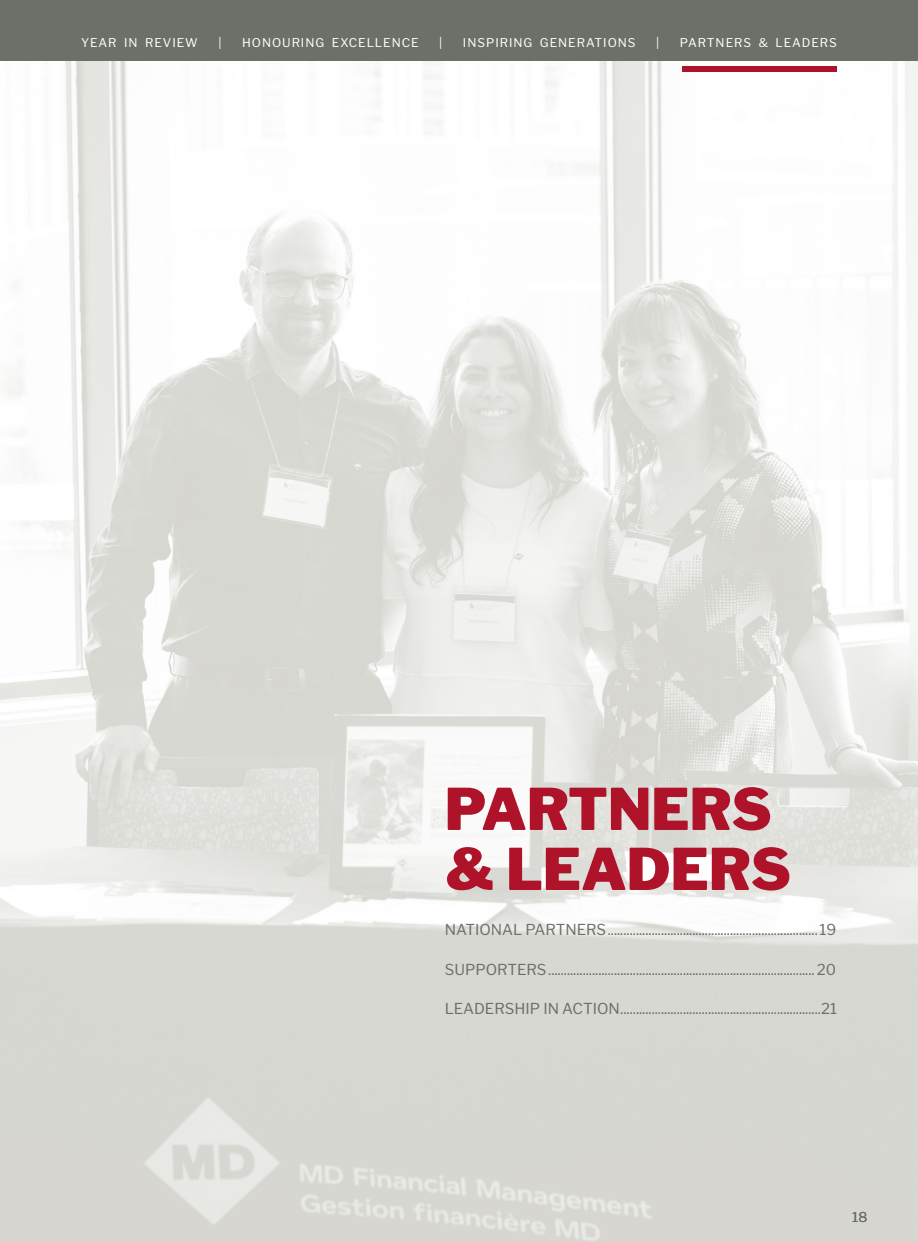
<style>
.page{position:relative;width:918px;height:1242px;background:#fff}
.page>*{position:absolute;margin:0;border:0;box-sizing:border-box;transform-origin:0 0}
.t1{font:900 57px/60px "Libre Franklin";color:#ae132a}
.t2{font:15px "Libre Franklin";color:#6b7069}
.t3{font:13.5px "Libre Franklin";color:#6b7069}
.t4{font:12px "Libre Franklin";letter-spacing:.08em;color:#fff}
</style>
<div class="page">
<img style="left:0;top:60px;width:918px;height:1182px">
<div style="left:682px;top:66px;width:154px;height:5px;background:#ae132a"></div>
<div style="left:0;top:0;width:918px;height:60px;background:#6b7069"></div>
<p class="t4" style="left:81px;top:36px;width:118px">YEAR IN REVIEW</p>
<p class="t4" style="left:218px;top:36px;width:5px">|</p>
<p class="t4" style="left:242px;top:36px;width:178px">HONOURING EXCELLENCE</p>
<p class="t4" style="left:439px;top:36px;width:5px">|</p>
<p class="t4" style="left:463px;top:36px;width:174px">INSPIRING GENERATIONS</p>
<p class="t4" style="left:656px;top:36px;width:5px">|</p>
<p class="t4" style="left:680px;top:36px;width:159px">PARTNERS &amp; LEADERS</p>
<h1 class="t1" style="left:445px;top:779px;width:348px">PARTNERS &amp; LEADERS</h1>
<p class="t2" style="left:445px;top:921px;width:393px">NATIONAL PARTNERS...................................................................19</p>
<p class="t2" style="left:445px;top:960px;width:393px">SUPPORTERS..................................................................................... 20</p>
<p class="t2" style="left:445px;top:1000px;width:177px">LEADERSHIP IN ACTION</p>
<p class="t2" style="left:821px;top:1000px;width:17px">21</p>
<p class="t3" style="left:852px;top:1209px;width:17px">18</p>
</div>
